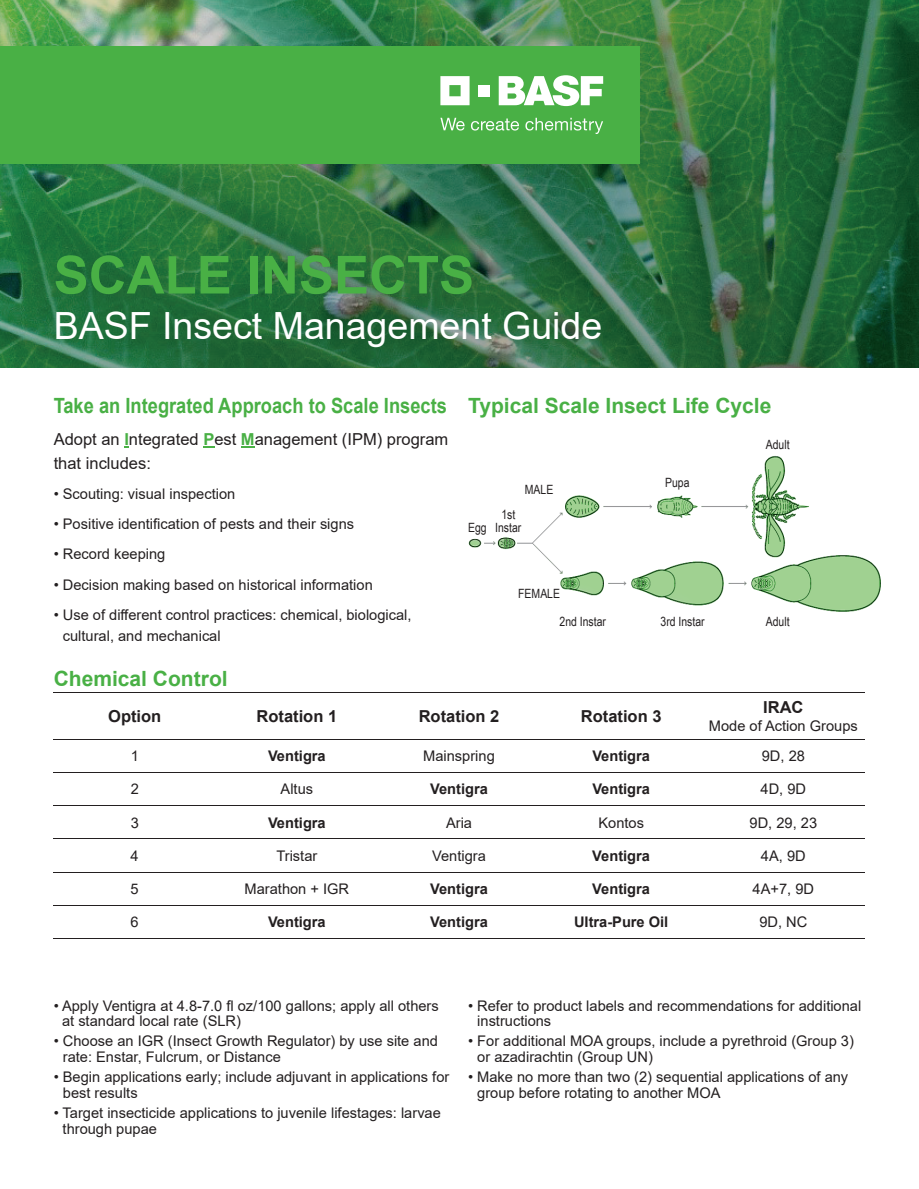
<style>
.page{position:relative;width:919px;height:1189px;background:#fff}
.page>*{position:absolute;margin:0;border:0;box-sizing:border-box;transform-origin:0 0}
.t1{font:700 52.5px "Arial";color:#49b045}
.t2{font:37.5px "Arial";color:#fff}
.t3{font:700 21px "Arial";color:#49b045}
.t4{font:700 21px "Arial";color:#49b045;scale:.87 1}
.t5{font:16.5px/24px "Arial";color:#231f20}
.t6{font:700 16.5px "Arial";color:#231f20}
.t7{font:14.7px/15.8px "Arial";color:#231f20}
.t8{font:700 14.7px "Arial";color:#231f20}
.t9{font:12.75px/13.5px "Arial Narrow";color:#231f20;text-align:center}
.s1{font-weight:700;color:#49b045}
</style>
<div class="page">
<img style="left:468px;top:455px;width:413px;height:157px">
<img style="left:0;top:0;width:918px;height:368px">
<div style="left:0;top:46px;width:639px;height:117px;background:#49b045"></div>
<svg style="left:440px;top:76px;width:29px;height:29px"></svg>
<div style="left:478px;top:85px;width:11px;height:11px;background:#fff"></div>
<svg style="left:498px;top:75px;width:105px;height:31px"></svg>
<svg style="left:440px;top:118px;width:24px;height:13px"></svg>
<svg style="left:471px;top:118px;width:48px;height:13px"></svg>
<svg style="left:525px;top:118px;width:78px;height:16px"></svg>
<hr style="left:54px;top:692px;width:162px;height:1px;background:#231f20">
<hr style="left:216px;top:692px;width:162px;height:1px;background:#231f20">
<hr style="left:378px;top:692px;width:162px;height:1px;background:#231f20">
<hr style="left:540px;top:692px;width:162px;height:1px;background:#231f20">
<hr style="left:702px;top:692px;width:162px;height:1px;background:#231f20">
<hr style="left:54px;top:739px;width:162px;height:1px;background:#231f20">
<hr style="left:216px;top:739px;width:162px;height:1px;background:#231f20">
<hr style="left:378px;top:739px;width:162px;height:1px;background:#231f20">
<hr style="left:540px;top:739px;width:162px;height:1px;background:#231f20">
<hr style="left:702px;top:739px;width:162px;height:1px;background:#231f20">
<hr style="left:54px;top:772px;width:162px;height:1px;background:#231f20">
<hr style="left:216px;top:772px;width:162px;height:1px;background:#231f20">
<hr style="left:378px;top:772px;width:162px;height:1px;background:#231f20">
<hr style="left:540px;top:772px;width:162px;height:1px;background:#231f20">
<hr style="left:702px;top:772px;width:162px;height:1px;background:#231f20">
<hr style="left:54px;top:805px;width:162px;height:1px;background:#231f20">
<hr style="left:216px;top:805px;width:162px;height:1px;background:#231f20">
<hr style="left:378px;top:805px;width:162px;height:1px;background:#231f20">
<hr style="left:540px;top:805px;width:162px;height:1px;background:#231f20">
<hr style="left:702px;top:805px;width:162px;height:1px;background:#231f20">
<hr style="left:54px;top:838px;width:162px;height:1px;background:#231f20">
<hr style="left:216px;top:838px;width:162px;height:1px;background:#231f20">
<hr style="left:378px;top:838px;width:162px;height:1px;background:#231f20">
<hr style="left:540px;top:838px;width:162px;height:1px;background:#231f20">
<hr style="left:702px;top:838px;width:162px;height:1px;background:#231f20">
<hr style="left:54px;top:872px;width:162px;height:1px;background:#231f20">
<hr style="left:216px;top:872px;width:162px;height:1px;background:#231f20">
<hr style="left:378px;top:872px;width:162px;height:1px;background:#231f20">
<hr style="left:540px;top:872px;width:162px;height:1px;background:#231f20">
<hr style="left:702px;top:872px;width:162px;height:1px;background:#231f20">
<hr style="left:54px;top:905px;width:162px;height:1px;background:#231f20">
<hr style="left:216px;top:905px;width:162px;height:1px;background:#231f20">
<hr style="left:378px;top:905px;width:162px;height:1px;background:#231f20">
<hr style="left:540px;top:905px;width:162px;height:1px;background:#231f20">
<hr style="left:702px;top:905px;width:162px;height:1px;background:#231f20">
<hr style="left:54px;top:938px;width:162px;height:1px;background:#231f20">
<hr style="left:216px;top:938px;width:162px;height:1px;background:#231f20">
<hr style="left:378px;top:938px;width:162px;height:1px;background:#231f20">
<hr style="left:540px;top:938px;width:162px;height:1px;background:#231f20">
<hr style="left:702px;top:938px;width:162px;height:1px;background:#231f20">
<svg style="left:241px;top:446px;width:14px;height:1px"></svg>
<h1 class="t1" style="left:54px;top:238px;width:422px">SCALE INSECTS</h1>
<h2 class="t2" style="left:54px;top:299px;width:550px">BASF Insect Management Guide</h2>
<h3 class="t4" style="left:54px;top:390px;width:453px">Take an Integrated Approach to Scale Insects</h3>
<p class="t5" style="left:54px;top:427px;width:396px">Adopt an <span class="s1">I</span>ntegrated <span class="s1">P</span>est <span class="s1">M</span>anagement (IPM) program that includes:</p>
<p class="t7" style="left:54px;top:486px;width:183px">• Scouting: visual inspection</p>
<p class="t7" style="left:54px;top:516px;width:302px">• Positive identification of pests and their signs</p>
<p class="t7" style="left:54px;top:546px;width:113px">• Record keeping</p>
<p class="t7" style="left:54px;top:576px;width:320px">• Decision making based on historical information</p>
<p class="t7" style="left:63px;top:604px;width:350px;line-height:21.6px;text-indent:-9px">• Use of different control practices: chemical, biological, cultural, and mechanical</p>
<h3 class="t3" style="left:468px;top:390px;width:305px">Typical Scale Insect Life Cycle</h3>
<p class="t9" style="left:468px;top:521px;width:20px">Egg</p>
<p class="t9" style="left:524px;top:482px;width:30px">MALE</p>
<p class="t9" style="left:495px;top:507px;width:28px">1st<br>Instar</p>
<p class="t9" style="left:664px;top:476px;width:26px">Pupa</p>
<p class="t9" style="left:518px;top:587px;width:43px">FEMALE</p>
<p class="t9" style="left:559px;top:614px;width:48px">2nd Instar</p>
<p class="t9" style="left:660px;top:614px;width:46px">3rd Instar</p>
<p class="t9" style="left:765px;top:437px;width:25px">Adult</p>
<p class="t9" style="left:765px;top:614px;width:25px">Adult</p>
<h3 class="t3" style="left:54px;top:664px;width:175px">Chemical Control</h3>
<p class="t6" style="left:108px;top:704px;width:55px">Option</p>
<p class="t6" style="left:256px;top:704px;width:82px">Rotation 1</p>
<p class="t6" style="left:418px;top:704px;width:82px">Rotation 2</p>
<p class="t6" style="left:580px;top:704px;width:82px">Rotation 3</p>
<p class="t6" style="left:762px;top:695px;width:42px">IRAC</p>
<p class="t7" style="left:708px;top:717px;width:150px">Mode of Action Groups</p>
<p class="t7" style="left:131px;top:748px;width:10px">1</p>
<p class="t8" style="left:268px;top:745px;width:59px">Ventigra</p>
<p class="t7" style="left:423px;top:748px;width:73px">Mainspring</p>
<p class="t8" style="left:592px;top:745px;width:59px">Ventigra</p>
<p class="t7" style="left:761px;top:748px;width:45px">9D, 28</p>
<p class="t7" style="left:131px;top:781px;width:10px">2</p>
<p class="t7" style="left:280px;top:781px;width:34px">Altus</p>
<p class="t8" style="left:430px;top:779px;width:59px">Ventigra</p>
<p class="t8" style="left:592px;top:779px;width:59px">Ventigra</p>
<p class="t7" style="left:760px;top:781px;width:47px">4D, 9D</p>
<p class="t7" style="left:131px;top:814px;width:10px">3</p>
<p class="t8" style="left:268px;top:812px;width:59px">Ventigra</p>
<p class="t7" style="left:446px;top:814px;width:28px">Aria</p>
<p class="t7" style="left:598px;top:814px;width:47px">Kontos</p>
<p class="t7" style="left:749px;top:814px;width:69px">9D, 29, 23</p>
<p class="t7" style="left:131px;top:847px;width:10px">4</p>
<p class="t7" style="left:276px;top:847px;width:42px">Tristar</p>
<p class="t7" style="left:432px;top:847px;width:55px">Ventigra</p>
<p class="t8" style="left:592px;top:845px;width:59px">Ventigra</p>
<p class="t7" style="left:760px;top:847px;width:46px">4A, 9D</p>
<p class="t7" style="left:131px;top:881px;width:10px">5</p>
<p class="t7" style="left:244px;top:881px;width:106px">Marathon + IGR</p>
<p class="t8" style="left:430px;top:878px;width:59px">Ventigra</p>
<p class="t8" style="left:592px;top:878px;width:59px">Ventigra</p>
<p class="t7" style="left:752px;top:881px;width:63px">4A+7, 9D</p>
<p class="t7" style="left:131px;top:914px;width:10px">6</p>
<p class="t8" style="left:268px;top:912px;width:59px">Ventigra</p>
<p class="t8" style="left:430px;top:912px;width:59px">Ventigra</p>
<p class="t8" style="left:573px;top:912px;width:96px">UItra-Pure Oil</p>
<p class="t7" style="left:759px;top:914px;width:49px">9D, NC</p>
<p class="t7" style="left:62px;top:997px;width:378px;text-indent:-8px">• Apply Ventigra at 4.8-7.0 fl oz/100 gallons; apply all others at standard local rate (SLR)</p>
<p class="t7" style="left:63px;top:1033px;width:376px;text-indent:-9px">• Choose an IGR (Insect Growth Regulator) by use site and rate: Enstar, Fulcrum, or Distance</p>
<p class="t7" style="left:63px;top:1069px;width:388px;text-indent:-9px">• Begin applications early; include adjuvant in applications for best results</p>
<p class="t7" style="left:63px;top:1104px;width:379px;text-indent:-9px">• Target insecticide applications to juvenile lifestages: larvae through pupae</p>
<p class="t7" style="left:477px;top:997px;width:385px;text-indent:-9px">• Refer to product labels and recommendations for additional instructions</p>
<p class="t7" style="left:477px;top:1033px;width:378px;text-indent:-9px">• For additional MOA groups, include a pyrethroid (Group 3) or azadirachtin (Group UN)</p>
<p class="t7" style="left:477px;top:1069px;width:372px;text-indent:-9px">• Make no more than two (2) sequential applications of any group before rotating to another MOA</p>
</div>
